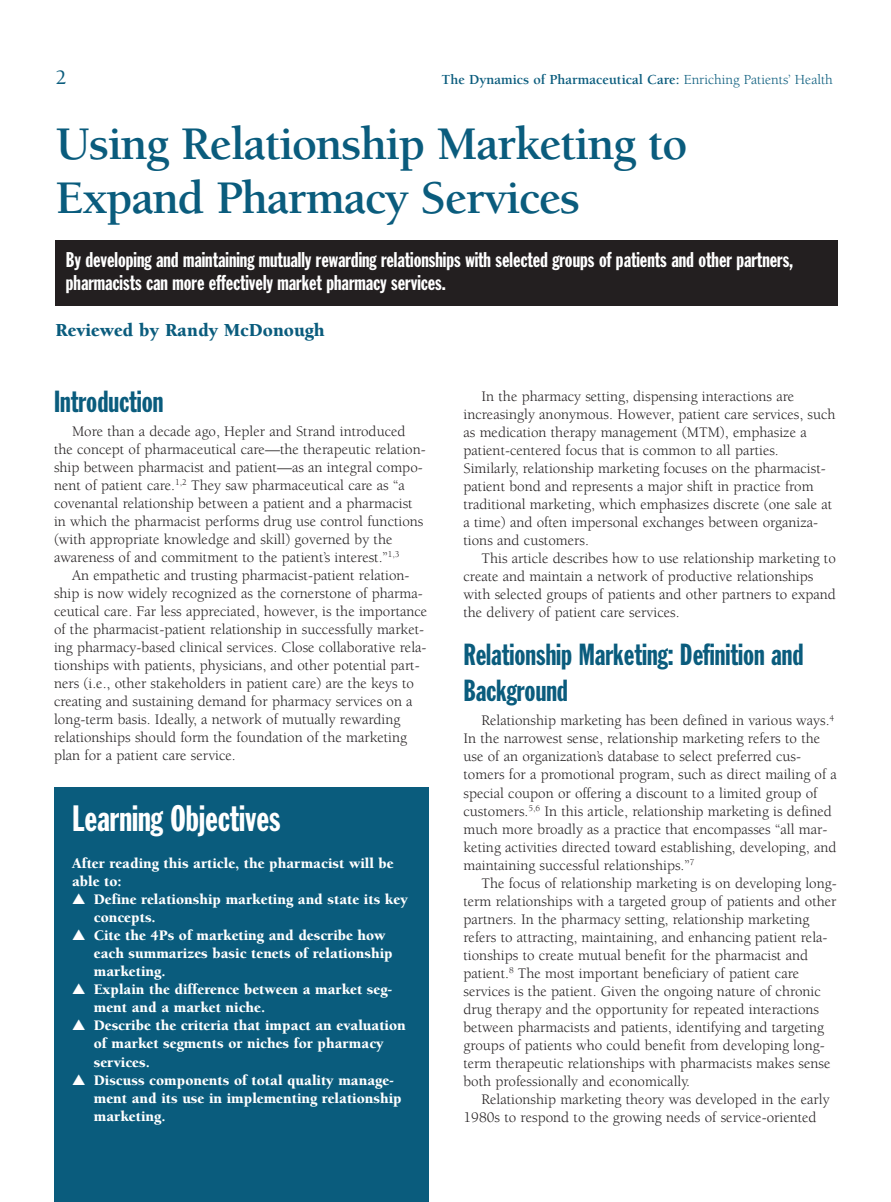
<style>
.page{position:relative;width:891px;height:1202px;background:#fff}
.page>*{position:absolute;margin:0;border:0;box-sizing:border-box;transform-origin:0 0}
.t1{font:700 48px/54px "Berkeley";letter-spacing:-.025em;color:#0a5c7d}
.t2{font:36px "Franklin Gothic Extra Cond";color:#fff}
.t3{font:30px/36px "Franklin Gothic Extra Cond";color:#0a5c7d}
.t4{font:21px/22.5px "Franklin Gothic Extra Cond";color:#fff}
.t5{font:500 21px "Berkeley";color:#0a5c7d}
.t6{font:900 18.9px "Berkeley";color:#0a5c7d}
.t7{font:15px/18px "Berkeley";color:#231f20}
.t8{font:900 15px/18px "Berkeley";color:#fff}
.t9{font:700 14.25px "Berkeley";color:#0a5c7d}
.s1{font-weight:400}
</style>
<div class="page">
<div style="left:56px;top:240px;width:782px;height:65px;background:#231f20"></div>
<div style="left:54px;top:787px;width:374px;height:414px;background:#0a5c7d"></div>
<h3 class="t5" style="left:56px;top:69px;width:12px">2</h3>
<p class="t9" style="left:442px;top:74px;width:393px">The Dynamics of Pharmaceutical Care: <span class="s1">Enriching Patients’ Health</span></p>
<h1 class="t1" style="left:56px;top:121px;width:634px">Using Relationship Marketing to<br>Expand Pharmacy Services</h1>
<h3 class="t4" style="left:66px;top:250px;width:729px">By developing and maintaining mutually rewarding relationships with selected groups of patients and other partners, pharmacists can more effectively market pharmacy services.</h3>
<p class="t6" style="left:56px;top:322px;width:271px">Reviewed by Randy McDonough</p>
<h3 class="t3" style="left:54px;top:386px;width:111px">Introduction</h3>
<p class="t7" style="left:54px;top:424px;width:373px;text-indent:18px">More than a decade ago, Hepler and Strand introduced the concept of pharmaceutical care—the therapeutic relation&shy;ship between pharmacist and patient—as an integral compo&shy;nent of patient care.<sup>1,2</sup> They saw pharmaceutical care as “a covenantal relationship between a patient and a pharmacist in which the pharmacist performs drug use control functions (with appropriate knowledge and skill) governed by the awareness of and commitment to the patient’s interest.”<sup>1,3</sup></p>
<p class="t7" style="left:54px;top:568px;width:375px;text-indent:18px">An empathetic and trusting pharmacist-patient relation&shy;ship is now widely recognized as the cornerstone of pharma&shy;ceutical care. Far less appreciated, however, is the importance of the pharmacist-patient relationship in successfully market&shy;ing pharmacy-based clinical services. Close collaborative rela&shy;tionships with patients, physicians, and other potential part&shy;ners (i.e., other stakeholders in patient care) are the keys to creating and sustaining demand for pharmacy services on a long-term basis. Ideally, a network of mutually rewarding relationships should form the foundation of the marketing plan for a patient care service.</p>
<h2 class="t2" style="left:72px;top:805px;width:210px">Learning Objectives</h2>
<p class="t8" style="left:72px;top:856px;width:323px">After reading this article, the pharmacist will be able to:</p>
<p class="t8" style="left:94px;top:892px;width:316px;text-indent:-22px">▲ Define relationship marketing and state its key concepts.</p>
<p class="t8" style="left:94px;top:928px;width:300px;text-indent:-22px">▲ Cite the 4Ps of marketing and describe how each summarizes basic tenets of relationship marketing.</p>
<p class="t8" style="left:94px;top:982px;width:300px;text-indent:-22px">▲ Explain the difference between a market seg&shy;ment and a market niche.</p>
<p class="t8" style="left:94px;top:1018px;width:313px;text-indent:-22px">▲ Describe the criteria that impact an evaluation of market segments or niches for pharmacy services.</p>
<p class="t8" style="left:94px;top:1072px;width:309px;text-indent:-22px">▲ Discuss components of total quality manage&shy;ment and its use in implementing relationship marketing.</p>
<p class="t7" style="left:464px;top:389px;width:374px;text-indent:18px">In the pharmacy setting, dispensing interactions are increasingly anonymous. However, patient care services, such as medication therapy management (MTM), emphasize a patient-centered focus that is common to all parties.<br>Similarly, relationship marketing focuses on the pharmacist&shy;patient bond and represents a major shift in practice from traditional marketing, which emphasizes discrete (one sale at a time) and often impersonal exchanges between organiza&shy;tions and customers.</p>
<p class="t7" style="left:464px;top:551px;width:374px;text-indent:18px">This article describes how to use relationship marketing to create and maintain a network of productive relationships with selected groups of patients and other partners to expand the delivery of patient care services.</p>
<h3 class="t3" style="left:464px;top:639px;width:342px">Relationship Marketing: Definition and<br>Background</h3>
<p class="t7" style="left:464px;top:713px;width:375px;text-indent:18px">Relationship marketing has been defined in various ways.<sup>4<br></sup>In the narrowest sense, relationship marketing refers to the use of an organization’s database to select preferred cus&shy;tomers for a promotional program, such as direct mailing of a special coupon or offering a discount to a limited group of customers.<sup>5,6</sup> In this article, relationship marketing is defined much more broadly as a practice that encompasses “all mar&shy;keting activities directed toward establishing, developing, and maintaining successful relationships.”<sup>7</sup></p>
<p class="t7" style="left:464px;top:875px;width:375px;text-indent:18px">The focus of relationship marketing is on developing long&shy;term relationships with a targeted group of patients and other partners. In the pharmacy setting, relationship marketing refers to attracting, maintaining, and enhancing patient rela&shy;tionships to create mutual benefit for the pharmacist and patient.<sup>8</sup> The most important beneficiary of patient care services is the patient. Given the ongoing nature of chronic drug therapy and the opportunity for repeated interactions between pharmacists and patients, identifying and targeting groups of patients who could benefit from developing long&shy;term therapeutic relationships with pharmacists makes sense both professionally and economically.</p>
<p class="t7" style="left:464px;top:1091px;width:368px;text-indent:18px">Relationship marketing theory was developed in the early<br>1980s to respond to the growing needs of service-oriented</p>
</div>
